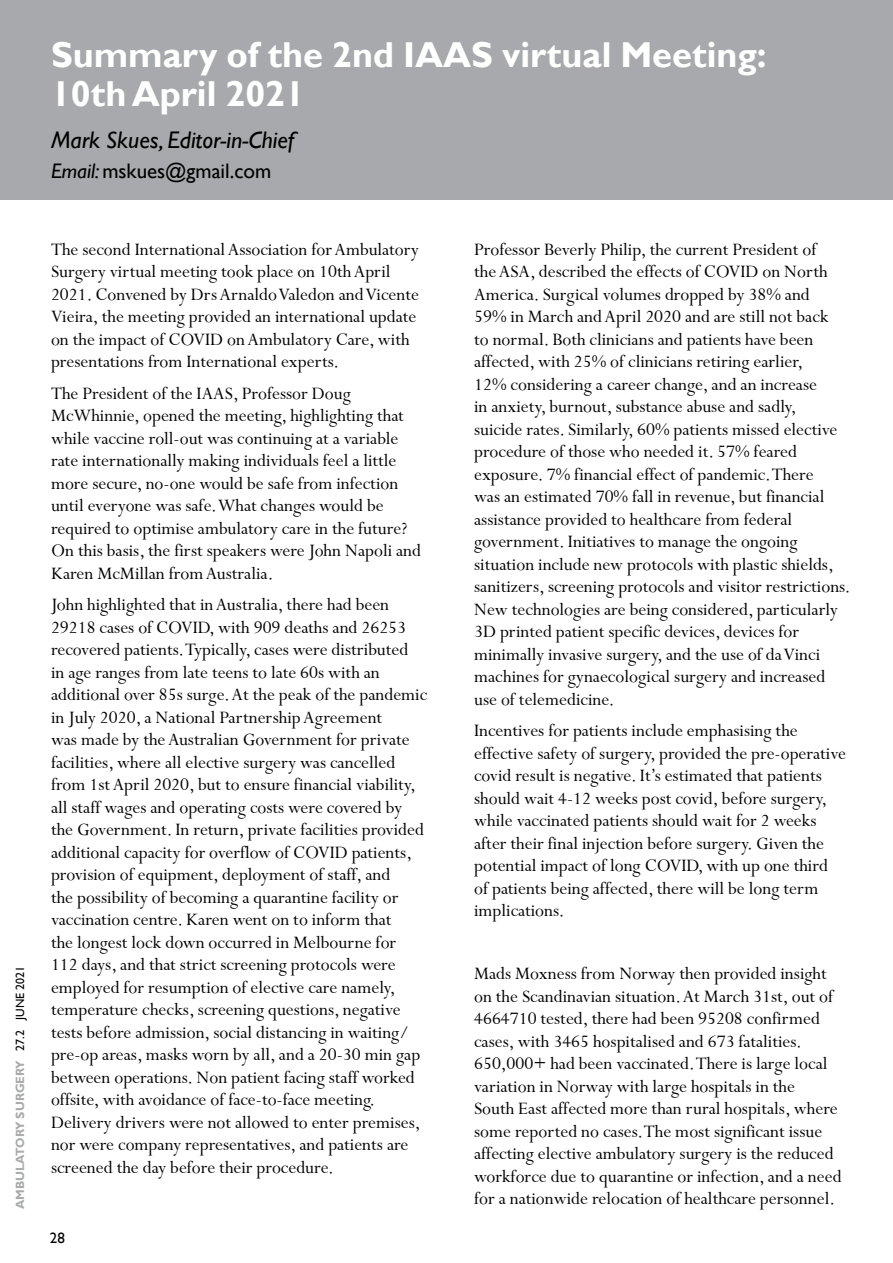
<style>
.page{position:relative;width:893px;height:1263px;background:#fff}
.page>*{position:absolute;margin:0;border:0;box-sizing:border-box;transform-origin:0 0}
.t1{font:700 36px/39px "Gill Sans";color:#fff}
.t2{font:italic 24px "Gill Sans";color:#000}
.t3{font:21px "Gill Sans";color:#000}
.t4{font:19.5px/22.5px "Perpetua";color:#000}
.t5{font:15px "Gill Sans";color:#000}
.t6{font:700 12px "Gill Sans";color:#a9abae}
.s1{font-style:italic}
.s2{font-weight:400;color:#000}
</style>
<div class="page">
<div style="left:0;top:0;width:893px;height:200px;background:#a7a9ac"></div>
<h1 class="t1" style="left:51px;top:37px;width:717px">Summary of the 2nd IAAS virtual Meeting:<br>10th April 2021</h1>
<p class="t2" style="left:51px;top:127px;width:245px">Mark Skues, Editor-in-Chief</p>
<p class="t3" style="left:51px;top:159px;width:222px"><span class="s1">Email:</span> mskues@gmail.com</p>
<p class="t6" style="left:13px;top:1209px;width:245px;rotate:-90deg">AMBULATORY SURGERY <span class="s2">27.2 JUNE 2021</span></p>
<p class="t4" style="left:51px;top:238px;width:370px">The second International Association for Ambulatory Surgery virtual meeting took place on 10th April 2021. Convened by Drs Arnaldo Valedon and Vicente Vieira, the meeting provided an international update on the impact of COVID on Ambulatory Care, with presentations from International experts.</p>
<p class="t4" style="left:51px;top:382px;width:372px">The President of the IAAS, Professor Doug McWhinnie, opened the meeting, highlighting that while vaccine roll-out was continuing at a variable rate internationally making individuals feel a little more secure, no-one would be safe from infection until everyone was safe. What changes would be required to optimise ambulatory care in the future?<br>On this basis, the first speakers were John Napoli and Karen McMillan from Australia.</p>
<p class="t4" style="left:51px;top:594px;width:378px">John highlighted that in Australia, there had been 29218 cases of COVID, with 909 deaths and 26253 recovered patients. Typically, cases were distributed<br>in age ranges from late teens to late 60s with an additional over 85s surge. At the peak of the pandemic in July 2020, a National Partnership Agreement<br>was made by the Australian Government for private facilities, where all elective surgery was cancelled from 1st April 2020, but to ensure financial viability, all staff wages and operating costs were covered by the Government. In return, private facilities provided additional capacity for overflow of COVID patients, provision of equipment, deployment of staff, and<br>the possibility of becoming a quarantine facility or vaccination centre. Karen went on to inform that<br>the longest lock down occurred in Melbourne for 112 days, and that strict screening protocols were employed for resumption of elective care namely, temperature checks, screening questions, negative tests before admission, social distancing in waiting/ pre-op areas, masks worn by all, and a 20-30 min gap between operations. Non patient facing staff worked offsite, with avoidance of face-to-face meeting.<br>Delivery drivers were not allowed to enter premises, nor were company representatives, and patients are screened the day before their procedure.</p>
<p class="t5" style="left:50px;top:1229px;width:16px">28</p>
<p class="t4" style="left:474px;top:239px;width:378px">Professor Beverly Philip, the current President of<br>the ASA, described the effects of COVID on North America. Surgical volumes dropped by 38% and<br>59% in March and April 2020 and are still not back<br>to normal. Both clinicians and patients have been affected, with 25% of clinicians retiring earlier,<br>12% considering a career change, and an increase<br>in anxiety, burnout, substance abuse and sadly,<br>suicide rates. Similarly, 60% patients missed elective procedure of those who needed it. 57% feared exposure. 7% financial effect of pandemic. There<br>was an estimated 70% fall in revenue, but financial assistance provided to healthcare from federal government. Initiatives to manage the ongoing situation include new protocols with plastic shields, sanitizers, screening protocols and visitor restrictions.<br>New technologies are being considered, particularly 3D printed patient specific devices, devices for minimally invasive surgery, and the use of da Vinci machines for gynaecological surgery and increased use of telemedicine.</p>
<p class="t4" style="left:474px;top:720px;width:373px">Incentives for patients include emphasising the effective safety of surgery, provided the pre-operative covid result is negative. It’s estimated that patients should wait 4-12 weeks post covid, before surgery, while vaccinated patients should wait for 2 weeks after their final injection before surgery. Given the potential impact of long COVID, with up one third of patients being affected, there will be long term implications.</p>
<p class="t4" style="left:474px;top:963px;width:369px">Mads Moxness from Norway then provided insight on the Scandinavian situation. At March 31st, out of 4664710 tested, there had been 95208 confirmed cases, with 3465 hospitalised and 673 fatalities.<br>650,000+ had been vaccinated. There is large local variation in Norway with large hospitals in the<br>South East affected more than rural hospitals, where some reported no cases. The most significant issue affecting elective ambulatory surgery is the reduced workforce due to quarantine or infection, and a need for a nationwide relocation of healthcare personnel.</p>
</div>
